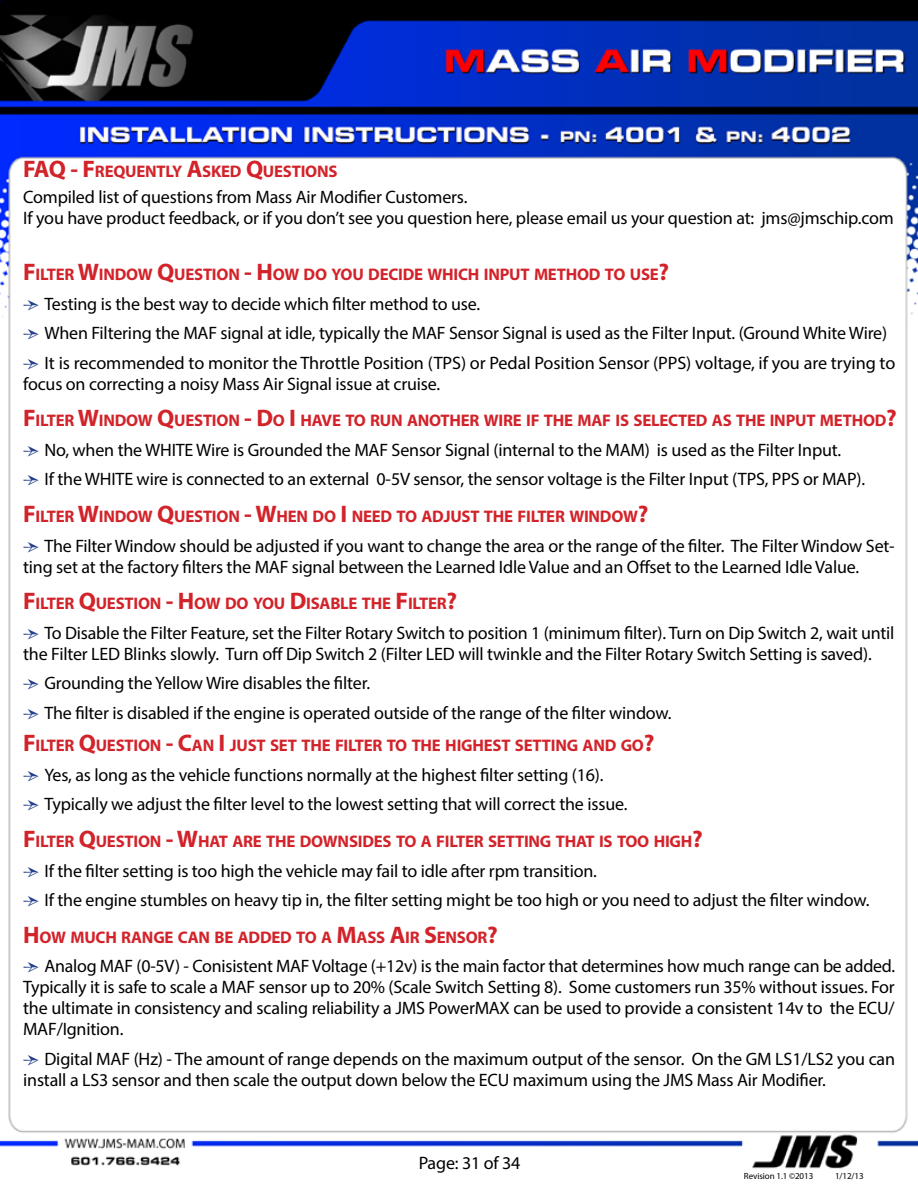
<style>
.page{position:relative;width:918px;height:1188px;background:#fff}
.page>*{position:absolute;margin:0;border:0;box-sizing:border-box;transform-origin:0 0}
.t1{font:18px/21px "Myriad Pro";letter-spacing:-.01em;color:#000}
.t2{font:700 16.8px "Myriad Pro";letter-spacing:-.015em;color:#d2232a}
.t3{font:9px "Myriad Pro";letter-spacing:-.01em;color:#000}
.s1{font-size:24px}
.s2{font-family:"Minion Pro";font-weight:600;color:#25408f}
</style>
<div class="page">
<img style="left:0;top:0;width:918px;height:1169px">
<p class="t2" style="left:23px;top:161px;width:316px"><span class="s1">FAQ - F</span> REQUENTLY <span class="s1">A</span>SKED <span class="s1">Q</span>UESTIONS</p>
<p class="t1" style="left:23px;top:186px;width:872px">Compiled list of questions from Mass Air Modifier Customers.<br>If you have product feedback, or if you don’t see you question here, please email us your question at: jms@jmschip.com</p>
<p class="t2" style="left:23px;top:263px;width:648px"><span class="s1">F</span> ILTER <span class="s1">W</span>INDOW <span class="s1">Q</span>UESTION <span class="s1">- H</span>OW DO YOU DECIDE WHICH INPUT METHOD TO USE<span class="s1">?</span></p>
<p class="t1" style="left:23px;top:288px;width:874px;line-height:29.5px"><span class="s2">Ӻ</span> Testing is the best way to decide which filter method to use.<br><span class="s2">Ӻ</span> When Filtering the MAF signal at idle, typically the MAF Sensor Signal is used as the Filter Input. (Ground White Wire)<br><span class="s2">Ӻ</span> It is recommended to monitor the Throttle Position (TPS) or Pedal Position Sensor (PPS) voltage, if you are trying to</p>
<p class="t1" style="left:23px;top:373px;width:419px">focus on correcting a noisy Mass Air Signal issue at cruise.</p>
<p class="t2" style="left:23px;top:410px;width:875px"><span class="s1">F</span> ILTER <span class="s1">W</span>INDOW <span class="s1">Q</span>UESTION <span class="s1">- D</span>O <span class="s1">I</span> HAVE TO RUN ANOTHER WIRE IF THE MAF IS SELECTED AS THE INPUT METHOD<span class="s1">?</span></p>
<p class="t1" style="left:23px;top:435px;width:843px;line-height:29.5px"><span class="s2">Ӻ</span> No, when the WHITE Wire is Grounded the MAF Sensor Signal (internal to the MAM) is used as the Filter Input.<br><span class="s2">Ӻ</span> If the WHITE wire is connected to an external 0-5V sensor, the sensor voltage is the Filter Input (TPS, PPS or MAP).</p>
<p class="t2" style="left:23px;top:505px;width:627px"><span class="s1">F</span> ILTER <span class="s1">W</span>INDOW <span class="s1">Q</span>UESTION <span class="s1">- W</span>HEN DO <span class="s1">I</span> NEED TO ADJUST THE FILTER WINDOW<span class="s1">?</span></p>
<p class="t1" style="left:23px;top:535px;width:873px"><span class="s2">Ӻ</span> The Filter Window should be adjusted if you want to change the area or the range of the filter. The Filter Window Set&shy;ting set at the factory filters the MAF signal between the Learned Idle Value and an Offset to the Learned Idle Value.</p>
<p class="t2" style="left:23px;top:593px;width:436px"><span class="s1">F</span> ILTER <span class="s1">Q</span>UESTION <span class="s1">- H</span>OW DO YOU <span class="s1">D</span>ISABLE THE <span class="s1">F</span> ILTER<span class="s1">?</span></p>
<p class="t1" style="left:23px;top:622px;width:873px"><span class="s2">Ӻ</span> To Disable the Filter Feature, set the Filter Rotary Switch to position 1 (minimum filter). Turn on Dip Switch 2, wait until the Filter LED Blinks slowly. Turn off Dip Switch 2 (Filter LED will twinkle and the Filter Rotary Switch Setting is saved).</p>
<p class="t1" style="left:23px;top:668px;width:650px;line-height:29.5px"><span class="s2">Ӻ</span> Grounding the Yellow Wire disables the filter.<br><span class="s2">Ӻ</span> The filter is disabled if the engine is operated outside of the range of the filter window.</p>
<p class="t2" style="left:23px;top:735px;width:633px"><span class="s1">F</span> ILTER <span class="s1">Q</span>UESTION <span class="s1">- C</span>AN <span class="s1">I</span> JUST SET THE FILTER TO THE HIGHEST SETTING AND GO<span class="s1">?</span></p>
<p class="t1" style="left:23px;top:760px;width:606px;line-height:29.5px"><span class="s2">Ӻ</span> Yes, as long as the vehicle functions normally at the highest filter setting (16).<br><span class="s2">Ӻ</span> Typically we adjust the filter level to the lowest setting that will correct the issue.</p>
<p class="t2" style="left:23px;top:830px;width:681px"><span class="s1">F</span> ILTER <span class="s1">Q</span>UESTION <span class="s1">- W</span>HAT ARE THE DOWNSIDES TO A FILTER SETTING THAT IS TOO HIGH<span class="s1">?</span></p>
<p class="t1" style="left:23px;top:856px;width:848px;line-height:29.5px"><span class="s2">Ӻ</span> If the filter setting is too high the vehicle may fail to idle after rpm transition.<br><span class="s2">Ӻ</span> If the engine stumbles on heavy tip in, the filter setting might be too high or you need to adjust the filter window.</p>
<p class="t2" style="left:23px;top:926px;width:476px"><span class="s1">H</span>OW MUCH RANGE CAN BE ADDED TO A <span class="s1">M</span>ASS <span class="s1">A</span>IR <span class="s1">S</span>ENSOR<span class="s1">?</span></p>
<p class="t1" style="left:23px;top:956px;width:874px;text-align:justify"><span class="s2">Ӻ</span> Analog MAF (0-5V) - Conisistent MAF Voltage (+12v) is the main factor that determines how much range can be added.<br>Typically it is safe to scale a MAF sensor up to 20% (Scale Switch Setting 8). Some customers run 35% without issues. For the ultimate in consistency and scaling reliability a JMS PowerMAX can be used to provide a consistent 14v to the ECU/ MAF/Ignition.</p>
<p class="t1" style="left:23px;top:1048px;width:873px"><span class="s2">Ӻ</span> Digital MAF (Hz) - The amount of range depends on the maximum output of the sensor. On the GM LS1/LS2 you can install a LS3 sensor and then scale the output down below the ECU maximum using the JMS Mass Air Modifier.</p>
<p class="t1" style="left:419px;top:1153px;width:103px">Page: 31 of 34</p>
<p class="t3" style="left:744px;top:1170px;width:71px">Revision 1.1 ©2013</p>
<p class="t3" style="left:835px;top:1170px;width:30px">1/12/13</p>
</div>
